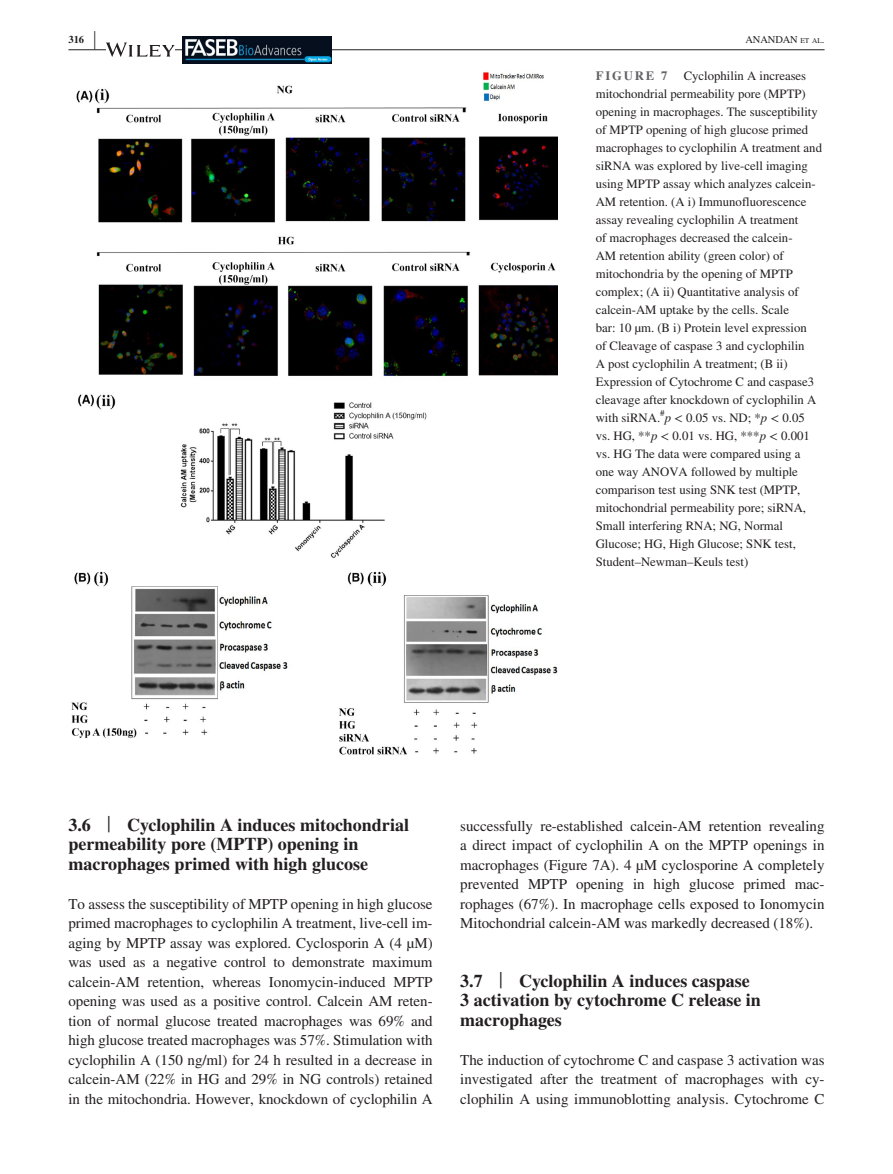
<style>
.page{position:relative;width:893px;height:1174px;background:#fff}
.page>*{position:absolute;margin:0;border:0;box-sizing:border-box;transform-origin:0 0}
.t1{font:700 25.95px "STIX";color:#231f20;scale:.36 1}
.t2{font:700 18px/19.5px "STIX";color:#231f20}
.t3{font:15px/19.5px "STIX";letter-spacing:-.005em;color:#231f20;text-align:justify}
.t4{font:12.75px/18px "STIX";color:#231f20}
.t5{font:700 12.75px "STIX";letter-spacing:.14em;color:#636366}
.t6{font:10.5px "STIX";color:#231f20}
.t7{font:700 10.5px "STIX";color:#231f20}
.t8{font:8.85px "STIX";color:#231f20}
.s1{font-size:7.35px}
.s2{font-style:italic}
.s3{color:#fff}
.s4{font-weight:400;font-size:23.7px}
</style>
<div class="page">
<hr style="left:68px;top:49px;width:756px;height:1px;background:#231f20">
<svg style="left:106px;top:43px;width:69px;height:14px"></svg>
<img style="left:182px;top:36px;width:149px;height:27px">
<img style="left:71px;top:72px;width:486px;height:683px">
<p class="t7" style="left:68px;top:33px;width:17px">316</p>
<h1 class="t1" style="left:94px;top:25px;width:7px">|</h1>
<p class="t6" style="left:745px;top:32px;width:81px">ANANDAN <span class="s1">et al</span>.</p>
<p class="t5" style="left:596px;top:68px;width:73px">FIGURE 7</p>
<p class="t4" style="left:596px;top:67px;width:228px;text-indent:88px">Cyclophilin A increases mitochondrial permeability pore (MPTP) opening in macrophages. The susceptibility of MPTP opening of high glucose primed macrophages to cyclophilin A treatment and siRNA was explored by live-cell imaging using MPTP assay which analyzes calcein-AM retention. (A i) Immunofluorescence assay revealing cyclophilin A treatment<br>of macrophages decreased the calcein-<br>AM retention ability (green color) of mitochondria by the opening of MPTP complex; (A ii) Quantitative analysis of calcein-AM uptake by the cells. Scale<br>bar: 10 µm. (B i) Protein level expression<br>of Cleavage of caspase 3 and cyclophilin<br>A post cyclophilin A treatment; (B ii)<br>Expression of Cytochrome C and caspase3 cleavage after knockdown of cyclophilin A with siRNA. <span class="s2">p</span> &lt; 0.05 vs. ND; *<span class="s2">p</span> &lt; 0.05</p>
<p class="t8" style="left:660px;top:407px;width:6px">#</p>
<p class="t4" style="left:596px;top:427px;width:230px">vs. HG, **<span class="s2">p</span> &lt; 0.01 vs. HG, ***<span class="s2">p</span> &lt; 0.001 vs. HG The data were compared using a<br>one way ANOVA followed by multiple comparison test using SNK test (MPTP, mitochondrial permeability pore; siRNA, Small interfering RNA; NG, Normal Glucose; HG, High Glucose; SNK test, Student–Newman–Keuls test) <span class="s3">[Colour figure</span></p>
<p class="t2" style="left:68px;top:815px;width:342px">3.6 <span class="s4">|</span> Cyclophilin A induces mitochondrial permeability pore (MPTP) opening in macrophages primed with high glucose</p>
<p class="t3" style="left:68px;top:895px;width:366px">To assess the susceptibility of MPTP opening in high glucose primed macrophages to cyclophilin A treatment, live-cell im&shy;aging by MPTP assay was explored. Cyclosporin A (4 µM) was used as a negative control to demonstrate maximum calcein-AM retention, whereas Ionomycin-induced MPTP opening was used as a positive control. Calcein AM reten&shy;tion of normal glucose treated macrophages was 69% and high glucose treated macrophages was 57%. Stimulation with cyclophilin A (150 ng/ml) for 24 h resulted in a decrease in calcein-AM (22% in HG and 29% in NG controls) retained in the mitochondria. However, knockdown of cyclophilin A</p>
<p class="t3" style="left:460px;top:817px;width:366px">successfully re-established calcein-AM retention revealing a direct impact of cyclophilin A on the MPTP openings in macrophages (Figure 7A). 4 µM cyclosporine A completely prevented MPTP opening in high glucose primed mac&shy;rophages (67%). In macrophage cells exposed to Ionomycin Mitochondrial calcein-AM was markedly decreased (18%).</p>
<p class="t2" style="left:460px;top:971px;width:302px">3.7 <span class="s4">|</span> Cyclophilin A induces caspase<br>3 activation by cytochrome C release in macrophages</p>
<p class="t3" style="left:460px;top:1051px;width:366px">The induction of cytochrome C and caspase 3 activation was investigated after the treatment of macrophages with cy&shy;clophilin A using immunoblotting analysis. Cytochrome C</p>
</div>
